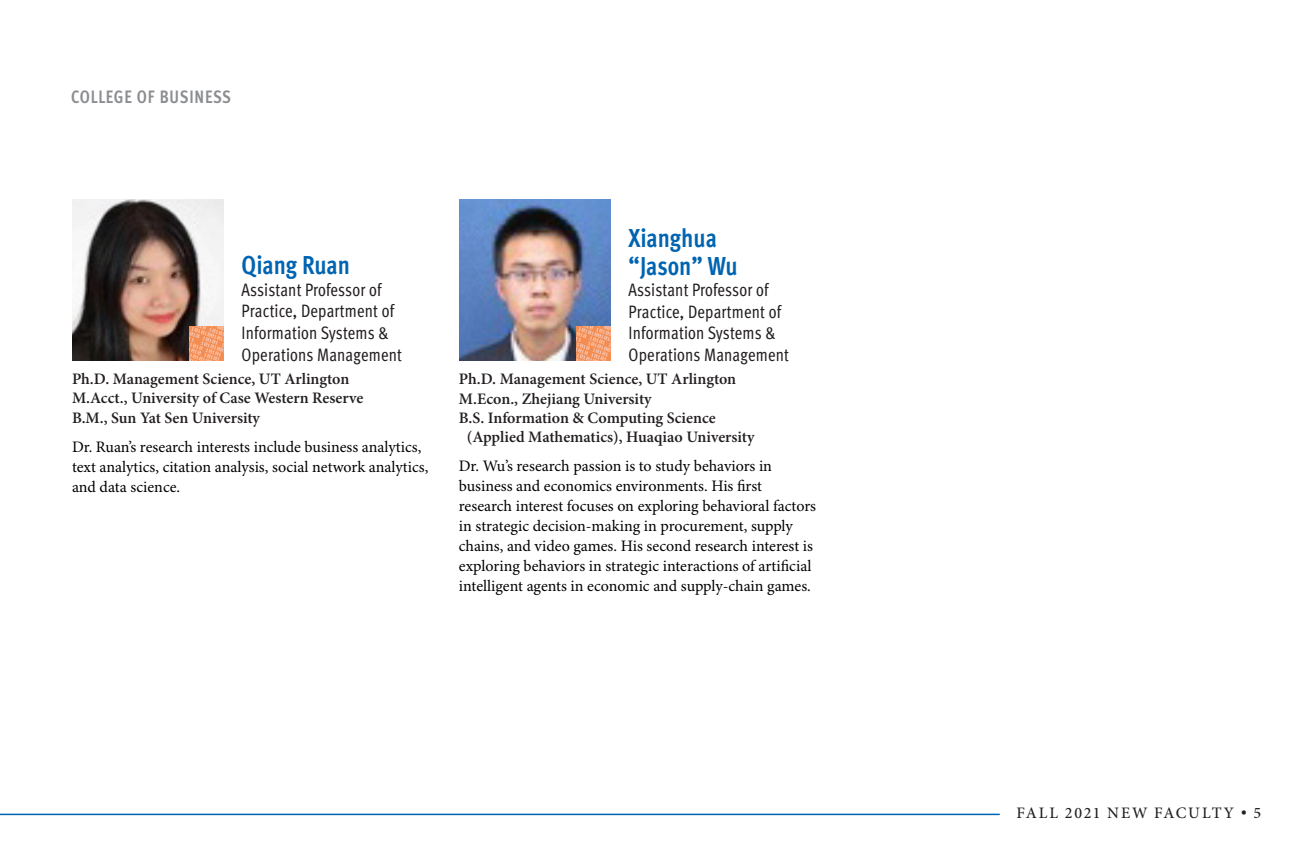
<style>
.page{position:relative;width:1296px;height:864px;background:#fff}
.page>*{position:absolute;margin:0;border:0;box-sizing:border-box;transform-origin:0 0}
.Names{font:700 26px/28px "Meta Cond";color:#0164b1;scale:.95 1}
.Titles{font:18px/21.6px "Meta Cond";letter-spacing:.01em;color:#231f20;scale:.95 1}
.Faculty_Info{font:700 18px "Meta Cond";letter-spacing:.04em;color:#8b8d90;scale:.95 1}
.body_text{font:16px/20px "Minion Pro";color:#000}
.experience{font:600 16px/19.2px "Minion Pro";color:#231f20}
.t1{font:500 16px "Minion Pro";letter-spacing:.115em;color:#231f20}
</style>
<div class="page">
<hr style="left:0;top:814px;width:999px;height:1px;background:#0164b1">
<img style="left:72px;top:200px;width:152px;height:161px">
<img style="left:459px;top:200px;width:152px;height:161px">
<img style="left:189px;top:326px;width:35px;height:35px">
<img style="left:576px;top:326px;width:35px;height:35px">
<p class="Faculty_Info" style="left:71px;top:86px;width:170px">COLLEGE OF BUSINESS</p>
<p class="Names" style="left:242px;top:251px;width:116px">Qiang Ruan</p>
<p class="Titles" style="left:242px;top:279px;width:170px">Assistant Professor of<br>Practice, Department of<br>Information Systems &amp;<br>Operations Management</p>
<p class="experience" style="left:72px;top:370px;width:279px">Ph.D. Management Science, UT Arlington</p>
<p class="experience" style="left:72px;top:389px;width:293px">M.Acct., University of Case Western Reserve</p>
<p class="experience" style="left:72px;top:409px;width:190px">B.M., Sun Yat Sen University</p>
<p class="body_text" style="left:72px;top:437px;width:358px">Dr. Ruan’s research interests include business analytics, text analytics, citation analysis, social network analytics, and data science.</p>
<p class="Names" style="left:629px;top:223px;width:116px">Xianghua “Jason” Wu</p>
<p class="Titles" style="left:629px;top:279px;width:170px">Assistant Professor of<br>Practice, Department of<br>Information Systems &amp;<br>Operations Management</p>
<p class="experience" style="left:459px;top:370px;width:279px">Ph.D. Management Science, UT Arlington</p>
<p class="experience" style="left:459px;top:390px;width:194px">M.Econ., Zhejiang University</p>
<p class="experience" style="left:467px;top:409px;width:289px;text-indent:-8px">B.S. Information &amp; Computing Science (Applied Mathematics), Huaqiao University</p>
<p class="body_text" style="left:459px;top:457px;width:359px">Dr. Wu’s research passion is to study behaviors in business and economics environments. His first research interest focuses on exploring behavioral factors in strategic decision-making in procurement, supply chains, and video games. His second research interest is exploring behaviors in strategic interactions of artificial intelligent agents in economic and supply-chain games.</p>
<p class="t1" style="left:1016px;top:802px;width:246px">FALL 2021 NEW FACULTY • 5</p>
</div>
